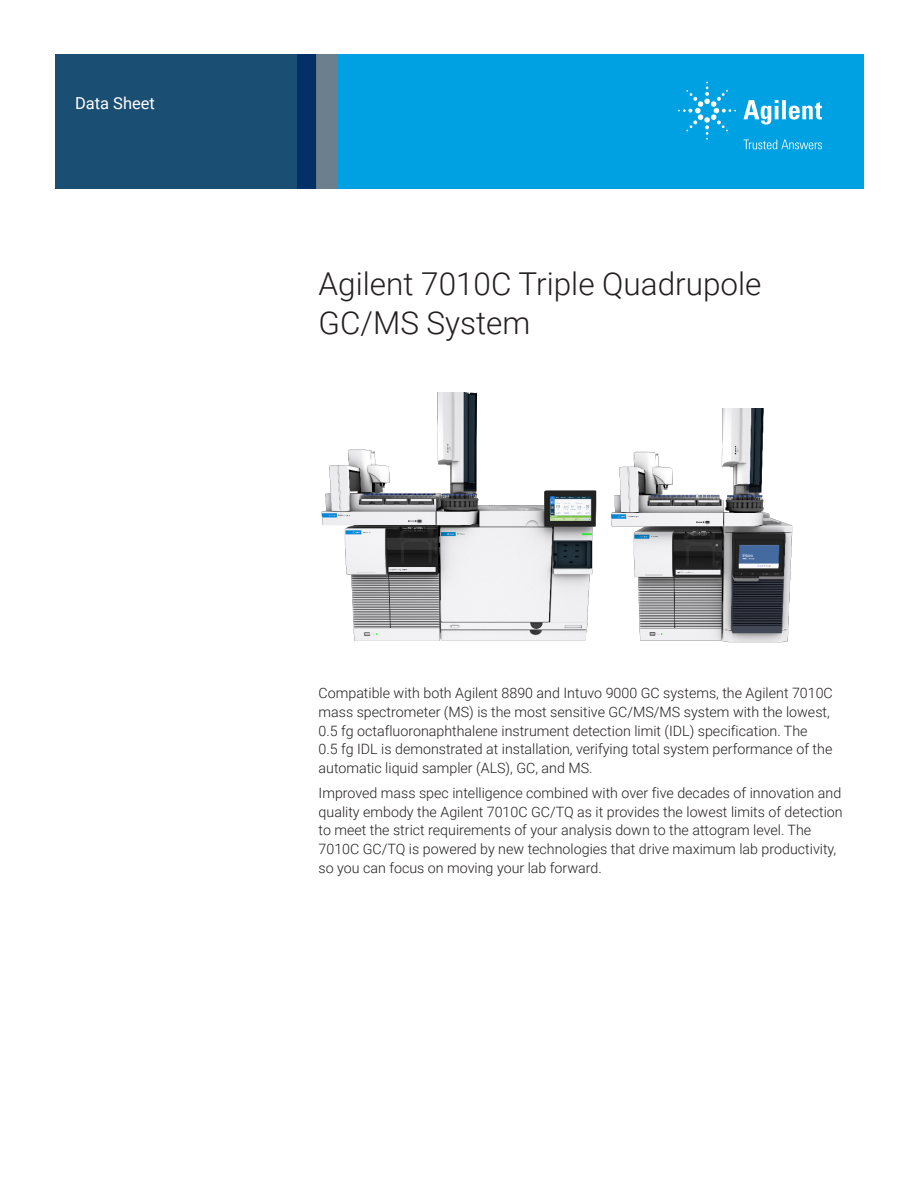
<style>
.page{position:relative;width:918px;height:1188px;background:#fff}
.page>*{position:absolute;margin:0;border:0;box-sizing:border-box;transform-origin:0 0}
.t1{font:300 31.5px/39px "Roboto";color:#231f20}
.Doctype{font:16.5px "Roboto";color:#fff}
.Text{font:300 14.25px/18.8px "Roboto";color:#231f20}
</style>
<div class="page">
<div style="left:297px;top:54px;width:567px;height:135px;background:#00a1e3"></div>
<svg style="left:55px;top:54px;width:261px;height:135px;background:#184b71"></svg>
<div style="left:316px;top:54px;width:22px;height:135px;background:#6b808c"></div>
<img style="left:321px;top:392px;width:276px;height:249px">
<img style="left:611px;top:408px;width:182px;height:235px">
<svg style="left:743px;top:100px;width:79px;height:25px"></svg>
<svg style="left:678px;top:82px;width:58px;height:58px"></svg>
<svg style="left:744px;top:140px;width:78px;height:9px"></svg>
<p class="Doctype" style="left:75px;top:91px;width:82px">Data Sheet</p>
<p class="t1" style="left:319px;top:263px;width:445px">Agilent 7010C Triple Quadrupole<br>GC/MS System</p>
<p class="Text" style="left:319px;top:683px;width:516px">Compatible with both Agilent 8890 and Intuvo 9000 GC systems, the Agilent 7010C mass spectrometer (MS) is the most sensitive GC/MS/MS system with the lowest, 0.5 fg octafluoronaphthalene instrument detection limit (IDL) specification. The<br>0.5 fg IDL is demonstrated at installation, verifying total system performance of the automatic liquid sampler (ALS), GC, and MS.</p>
<p class="Text" style="left:319px;top:783px;width:526px">Improved mass spec intelligence combined with over five decades of innovation and quality embody the Agilent 7010C GC/TQ as it provides the lowest limits of detection to meet the strict requirements of your analysis down to the attogram level. The 7010C GC/TQ is powered by new technologies that drive maximum lab productivity, so you can focus on moving your lab forward.</p>
</div>
